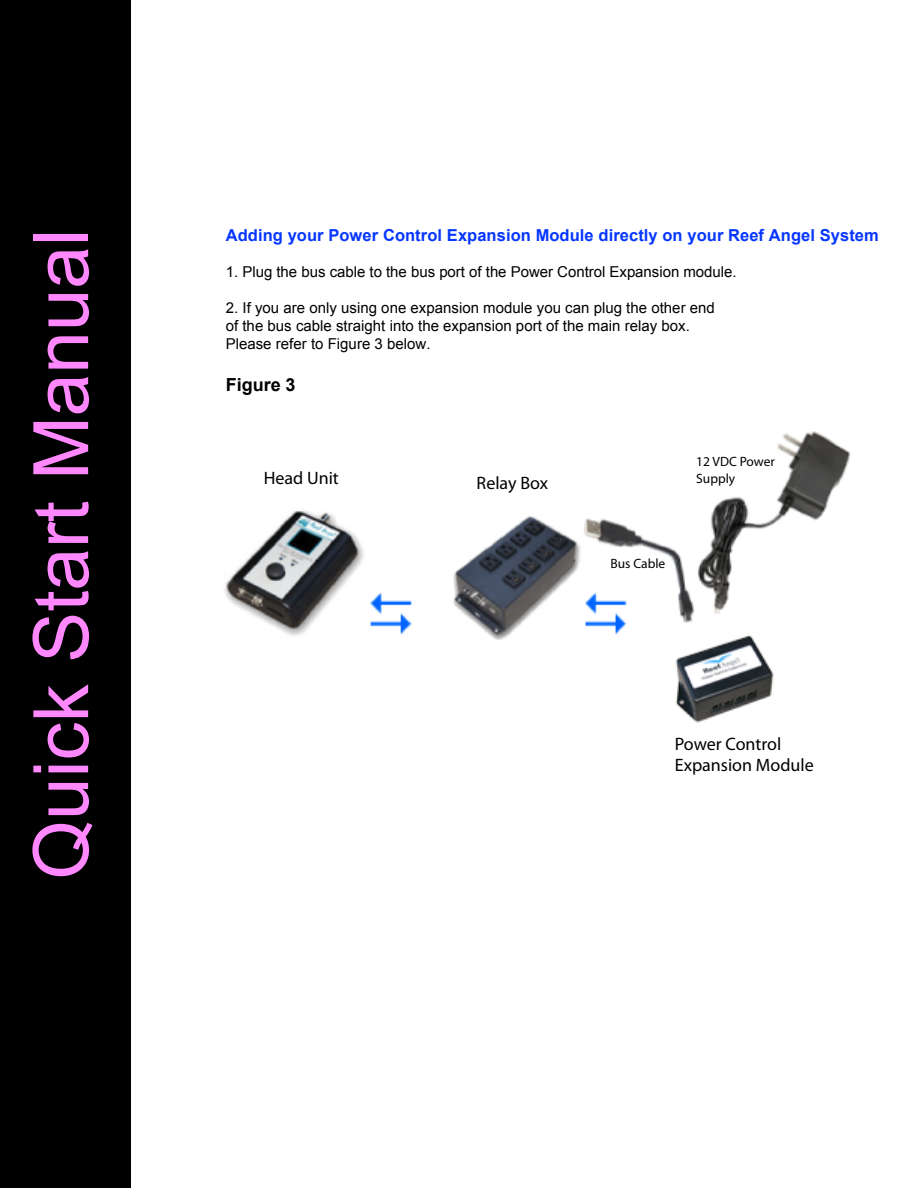
<style>
.page{position:relative;width:918px;height:1188px;background:#fff}
.page>*{position:absolute;margin:0;border:0;box-sizing:border-box;transform-origin:0 0}
.t1{font:76.5px "Arial";color:#f8f}
.t2{font:18px/21.6px "Myriad Pro";color:#000}
.t3{font:700 18px "Arial";color:#000}
.t4{font:700 16.5px "Arial";letter-spacing:.005em;color:#0636ff}
.t5{font:15px/18px "Arial";color:#000}
.t6{font:13.5px/16.2px "Myriad Pro";color:#000}
</style>
<div class="page">
<div style="left:0;top:0;width:130px;height:1188px;background:#000"></div>
<img style="left:224px;top:431px;width:627px;height:292px">
<p class="t1" style="left:11px;top:880px;width:652px;rotate:-90deg">Quick Start Manual</p>
<p class="t4" style="left:226px;top:224px;width:655px">Adding your Power Control Expansion Module directly on your Reef Angel System</p>
<p class="t5" style="left:226px;top:263px;width:512px">1. Plug the bus cable to the bus port of the Power Control Expansion module.</p>
<p class="t5" style="left:226px;top:299px;width:491px">2. If you are only using one expansion module you can plug the other end of the bus cable straight into the expansion port of the main relay box.<br>Please refer to Figure 3 below.</p>
<p class="t3" style="left:226px;top:372px;width:71px">Figure 3</p>
<p class="t6" style="left:696px;top:454px;width:80px">12 VDC Power<br>Supply</p>
<p class="t2" style="left:264px;top:467px;width:77px">Head Unit</p>
<p class="t2" style="left:477px;top:472px;width:73px">Relay Box</p>
<p class="t6" style="left:611px;top:555px;width:56px">Bus Cable</p>
<p class="t2" style="left:675px;top:733px;width:140px">Power Control<br>Expansion Module</p>
</div>
